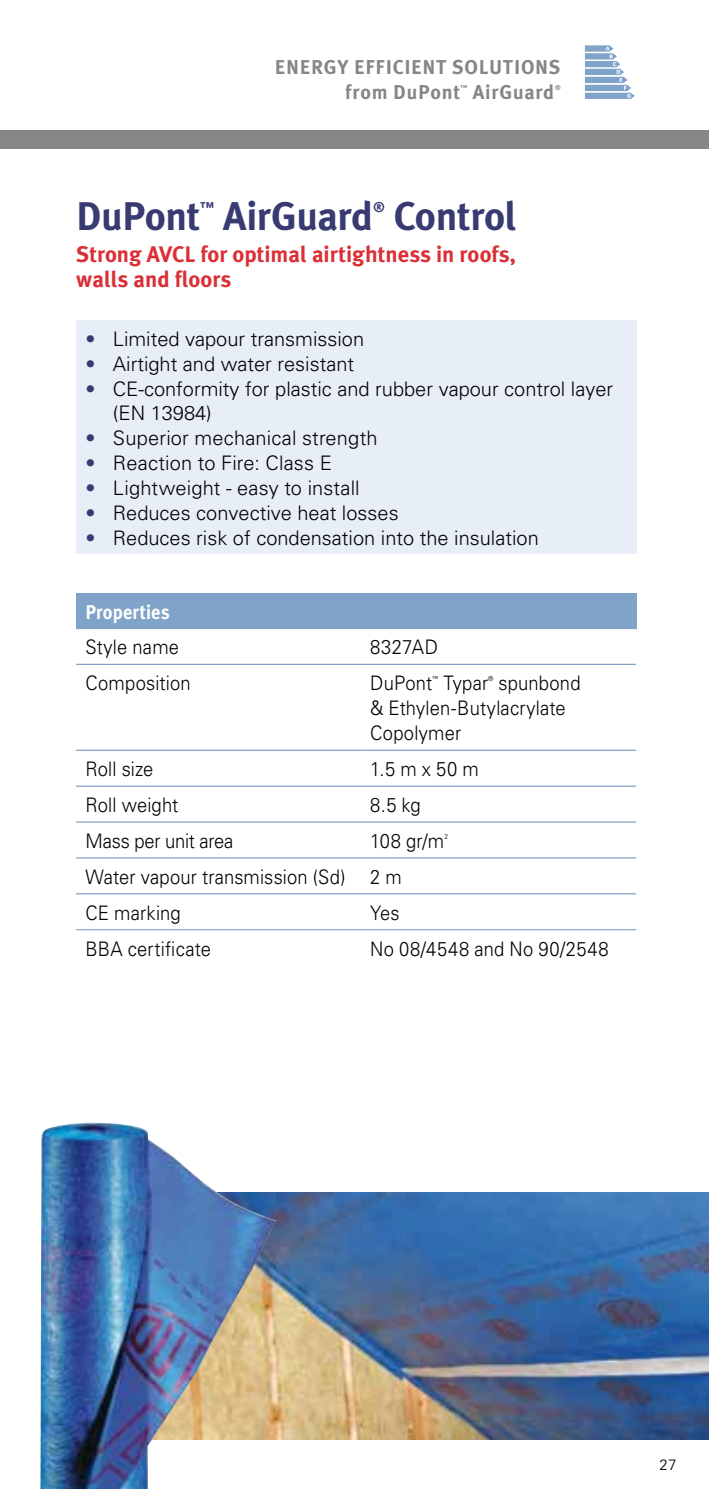
<style>
.page{position:relative;width:709px;height:1489px;background:#fff}
.page>*{position:absolute;margin:0;border:0;box-sizing:border-box;transform-origin:0 0}
.t1{font:700 40px "Meta Plus";letter-spacing:-.01em;color:#383b71}
.t2{font:700 22.5px/25px "Meta Plus";letter-spacing:.005em;color:#db2f36}
.t3{font:300 20px/24px "Univers";color:#000}
.t4{font:300 20px/25px "Univers";color:#000;scale:.92 1}
.t5{font:700 20px/25px "Meta Plus";letter-spacing:.035em;color:#868688}
.t6{font:300 20px "Univers";letter-spacing:.04em;color:#000;scale:.92 1}
.t7{font:700 20px "Meta Plus";letter-spacing:.01em;color:#fff;scale:.92 1}
.t8{font:300 15px "Univers";color:#000}
.t9{font:700 14px "Meta Plus";color:#383b71}
.t10{font:300 7px "Univers";color:#000;scale:.92 1}
.t11{font:700 7px "Meta Plus";color:#868688}
.s1{color:#383b71}
</style>
<div class="page">
<div style="left:0;top:130px;width:709px;height:19px;background:#868688"></div>
<svg style="left:585px;top:45px;width:50px;height:54px"></svg>
<div style="left:76px;top:320px;width:560px;height:234px;background:#e8eef7"></div>
<div style="left:76px;top:593px;width:560px;height:35px;background:#80a3c9"></div>
<hr style="left:76px;top:628px;width:285px;height:1px;background:#80a3c9">
<hr style="left:361px;top:628px;width:275px;height:1px;background:#80a3c9">
<hr style="left:76px;top:663px;width:285px;height:2px;background:#80a3c9">
<hr style="left:361px;top:663px;width:275px;height:2px;background:#80a3c9">
<hr style="left:76px;top:749px;width:285px;height:2px;background:#80a3c9">
<hr style="left:361px;top:749px;width:275px;height:2px;background:#80a3c9">
<hr style="left:76px;top:785px;width:285px;height:1px;background:#80a3c9">
<hr style="left:361px;top:785px;width:275px;height:1px;background:#80a3c9">
<hr style="left:76px;top:821px;width:285px;height:1px;background:#80a3c9">
<hr style="left:361px;top:821px;width:275px;height:1px;background:#80a3c9">
<hr style="left:76px;top:857px;width:285px;height:1px;background:#80a3c9">
<hr style="left:361px;top:857px;width:275px;height:1px;background:#80a3c9">
<hr style="left:76px;top:893px;width:285px;height:1px;background:#80a3c9">
<hr style="left:361px;top:893px;width:275px;height:1px;background:#80a3c9">
<hr style="left:76px;top:929px;width:285px;height:1px;background:#8bacd6">
<hr style="left:361px;top:929px;width:275px;height:1px;background:#8bacd6">
<img style="left:276px;top:1192px;width:433px;height:247px">
<img style="left:40px;top:1122px;width:236px;height:366px">
<p class="t5" style="left:345px;top:55px;width:133px;text-indent:107px">Solutions from DuPont</p>
<p class="t5" style="left:275px;top:55px;width:25px">Energy</p>
<p class="t5" style="left:354px;top:55px;width:23px">Efficient</p>
<p class="t11" style="left:460px;top:84px;width:9px">™</p>
<p class="t5" style="left:472px;top:80px;width:83px">AirGuard</p>
<p class="t11" style="left:555px;top:84px;width:7px">®</p>
<h1 class="t1" style="left:76px;top:192px;width:126px">DuPont</h1>
<p class="t9" style="left:200px;top:199px;width:16px">™</p>
<h1 class="t1" style="left:223px;top:192px;width:151px">AirGuard</h1>
<p class="t9" style="left:373px;top:199px;width:13px">®</p>
<h1 class="t1" style="left:393px;top:192px;width:125px">Control</h1>
<p class="t2" style="left:76px;top:242px;width:441px">Strong AVCL for optimal airtightness in roofs, walls and floors</p>
<p class="t3" style="left:85px;top:326px;width:280px"><span class="s1">•</span> Limited vapour transmission</p>
<p class="t3" style="left:85px;top:351px;width:270px"><span class="s1">•</span> Airtight and water resistant</p>
<p class="t3" style="left:113px;top:376px;width:502px;text-indent:-28px"><span class="s1">•</span> CE-conformity for plastic and rubber vapour control layer (EN 13984)</p>
<p class="t3" style="left:85px;top:425px;width:294px"><span class="s1">•</span> Superior mechanical strength</p>
<p class="t3" style="left:85px;top:450px;width:248px"><span class="s1">•</span> Reaction to Fire: Class E</p>
<p class="t3" style="left:85px;top:475px;width:276px"><span class="s1">•</span> Lightweight - easy to install</p>
<p class="t3" style="left:85px;top:500px;width:315px"><span class="s1">•</span> Reduces convective heat losses</p>
<p class="t3" style="left:85px;top:525px;width:455px"><span class="s1">•</span> Reduces risk of condensation into the insulation</p>
<p class="t7" style="left:85px;top:600px;width:93px">Properties</p>
<p class="t4" style="left:85px;top:634px;width:103px">Style name</p>
<p class="t4" style="left:370px;top:634px;width:75px">8327AD</p>
<p class="t4" style="left:85px;top:670px;width:116px">Composition</p>
<p class="t4" style="left:370px;top:670px;width:69px">DuPont</p>
<p class="t10" style="left:432px;top:674px;width:8px">™</p>
<p class="t4" style="left:443px;top:670px;width:50px">Typar</p>
<p class="t10" style="left:488px;top:674px;width:7px">®</p>
<p class="t4" style="left:370px;top:670px;width:230px;text-indent:128px">spunbond &amp; Ethylen-Butylacrylate<br>Copolymer</p>
<p class="t4" style="left:85px;top:756px;width:75px">Roll size</p>
<p class="t4" style="left:370px;top:756px;width:120px">1.5 m x 50 m</p>
<p class="t4" style="left:85px;top:791px;width:102px">Roll weight</p>
<p class="t4" style="left:370px;top:791px;width:56px">8.5 kg</p>
<p class="t4" style="left:85px;top:827px;width:162px">Mass per unit area</p>
<p class="t4" style="left:370px;top:827px;width:82px">108 gr/m</p>
<p class="t10" style="left:444px;top:832px;width:5px">2</p>
<p class="t4" style="left:85px;top:858px;width:345px;line-height:35.8px">Water vapour transmission (Sd) 2 m<br>CE marking</p>
<p class="t4" style="left:370px;top:899px;width:34px">Yes</p>
<p class="t4" style="left:85px;top:935px;width:138px">BBA certificate</p>
<p class="t6" style="left:370px;top:936px;width:261px">No 08/4548 and No 90/2548</p>
<p class="t8" style="left:659px;top:1455px;width:19px">27</p>
</div>
